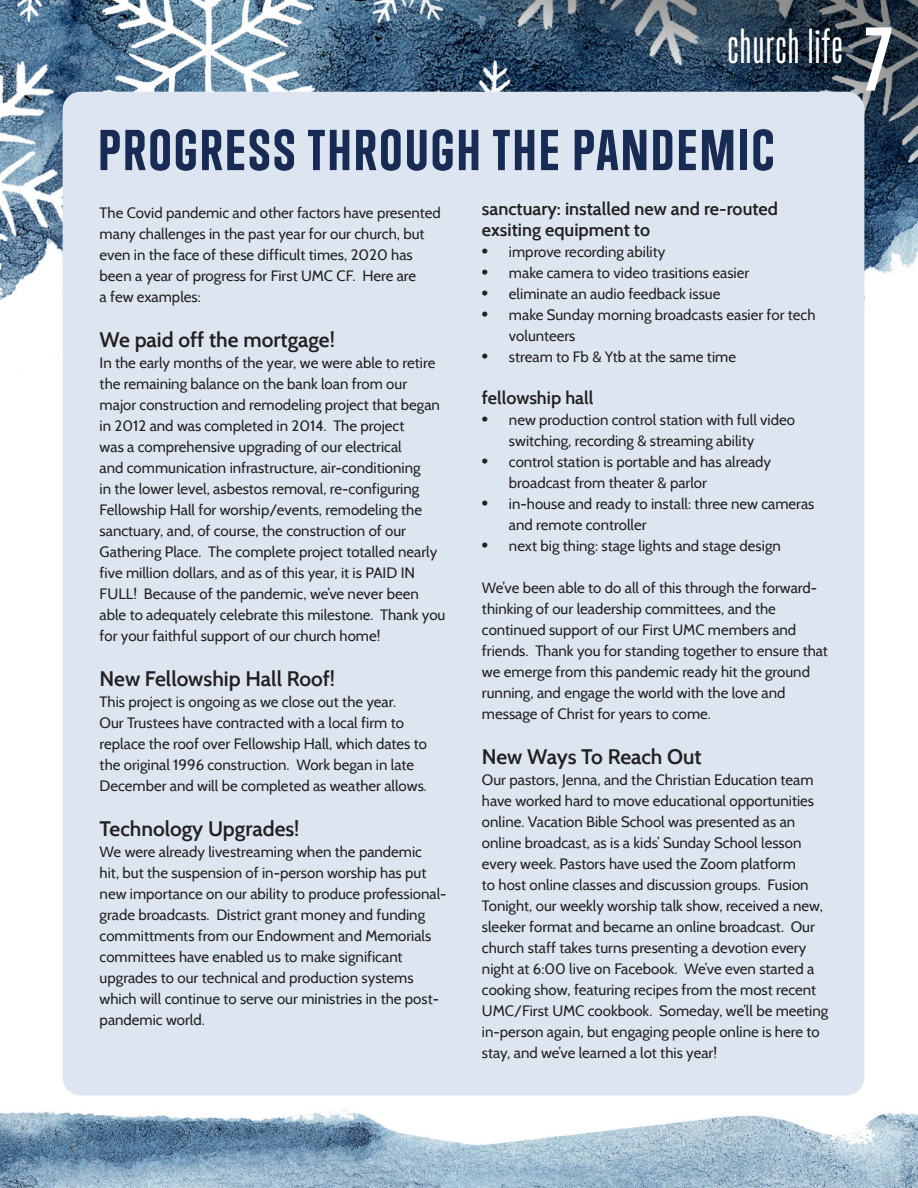
<style>
.page{position:relative;width:918px;height:1188px;background:#fff}
.page>*{position:absolute;margin:0;border:0;box-sizing:border-box;transform-origin:0 0}
.t1{font:700 67.5px "Trump Gothic Pro";letter-spacing:.03em;color:#182b54}
.t2{font:45px "Trump Gothic Pro";letter-spacing:.03em;color:#fff}
.t3{font:600 21px "Cabin";color:#231f20}
.t4{font:600 18px/21px "Cabin";color:#231f20}
.t5{font:15px/21px "Cabin";color:#231f20}
.s1{font-weight:700;font-size:82.5px}
.s2{font-family:"Times";font-size:18px}
</style>
<div class="page">
<img style="left:0;top:0;width:918px;height:1188px">
<img style="left:257px;top:0;width:661px;height:210px">
<div style="left:63px;top:92px;width:801px;height:1003px;background:#dde6f0;border-radius:18px"></div>
<h2 class="t2" style="left:727px;top:20px;width:166px">church life <span class="s1">7</span></h2>
<h1 class="t1" style="left:98px;top:103px;width:678px">PROGRESS THROUGH THE PANDEMIC</h1>
<p class="t5" style="left:100px;top:202px;width:343px">The Covid pandemic and other factors have presented many challenges in the past year for our church, but even in the face of these difficult times, 2020 has been a year of progress for First UMC CF. Here are<br>a few examples:</p>
<h3 class="t3" style="left:100px;top:326px;width:237px">We paid off the mortgage!</h3>
<p class="t5" style="left:100px;top:352px;width:347px">In the early months of the year, we were able to retire the remaining balance on the bank loan from our major construction and remodeling project that began in 2012 and was completed in 2014. The project<br>was a comprehensive upgrading of our electrical<br>and communication infrastructure, air-conditioning<br>in the lower level, asbestos removal, re-configuring Fellowship Hall for worship/events, remodeling the sanctuary, and, of course, the construction of our Gathering Place. The complete project totalled nearly five million dollars, and as of this year, it is PAID IN FULL! Because of the pandemic, we’ve never been able to adequately celebrate this milestone. Thank you for your faithful support of our church home!</p>
<h3 class="t3" style="left:100px;top:665px;width:237px">New Fellowship Hall Roof!</h3>
<p class="t5" style="left:100px;top:691px;width:329px">This project is ongoing as we close out the year.<br>Our Trustees have contracted with a local firm to replace the roof over Fellowship Hall, which dates to the original 1996 construction. Work began in late December and will be completed as weather allows.</p>
<h3 class="t3" style="left:100px;top:815px;width:201px">Technology Upgrades!</h3>
<p class="t5" style="left:100px;top:841px;width:348px">We were already livestreaming when the pandemic<br>hit, but the suspension of in-person worship has put new importance on our ability to produce professional&shy;grade broadcasts. District grant money and funding committments from our Endowment and Memorials committees have enabled us to make significant upgrades to our technical and production systems which will continue to serve our ministries in the post&shy;pandemic world.</p>
<p class="t4" style="left:482px;top:198px;width:298px">sanctuary: installed new and re-routed exsiting equipment to</p>
<p class="t5" style="left:482px;top:241px;width:185px"><span class="s2">•</span> improve recording ability</p>
<p class="t5" style="left:482px;top:262px;width:269px"><span class="s2">•</span> make camera to video trasitions easier</p>
<p class="t5" style="left:482px;top:283px;width:240px"><span class="s2">•</span> eliminate an audio feedback issue</p>
<p class="t5" style="left:509px;top:304px;width:308px;text-indent:-27px"><span class="s2">•</span> make Sunday morning broadcasts easier for tech volunteers</p>
<p class="t5" style="left:482px;top:346px;width:256px"><span class="s2">•</span> stream to Fb &amp; Ytb at the same time</p>
<p class="t4" style="left:482px;top:387px;width:113px">fellowship hall</p>
<p class="t5" style="left:509px;top:409px;width:288px;text-indent:-27px"><span class="s2">•</span> new production control station with full video switching, recording &amp; streaming ability</p>
<p class="t5" style="left:509px;top:451px;width:264px;text-indent:-27px"><span class="s2">•</span> control station is portable and has already broadcast from theater &amp; parlor</p>
<p class="t5" style="left:509px;top:493px;width:307px;text-indent:-27px"><span class="s2">•</span> in-house and ready to install: three new cameras and remote controller</p>
<p class="t5" style="left:482px;top:535px;width:300px"><span class="s2">•</span> next big thing: stage lights and stage design</p>
<p class="t5" style="left:482px;top:577px;width:348px">We’ve been able to do all of this through the forward&shy;thinking of our leadership committees, and the continued support of our First UMC members and friends. Thank you for standing together to ensure that we emerge from this pandemic ready hit the ground running, and engage the world with the love and message of Christ for years to come.</p>
<h3 class="t3" style="left:482px;top:744px;width:221px">New Ways To Reach Out</h3>
<p class="t5" style="left:482px;top:769px;width:348px">Our pastors, Jenna, and the Christian Education team have worked hard to move educational opportunities online. Vacation Bible School was presented as an online broadcast, as is a kids’ Sunday School lesson every week. Pastors have used the Zoom platform<br>to host online classes and discussion groups. Fusion Tonight, our weekly worship talk show, received a new, sleeker format and became an online broadcast. Our church staff takes turns presenting a devotion every night at 6:00 live on Facebook. We’ve even started a cooking show, featuring recipes from the most recent UMC/First UMC cookbook. Someday, we’ll be meeting in-person again, but engaging people online is here to stay, and we’ve learned a lot this year!</p>
</div>
